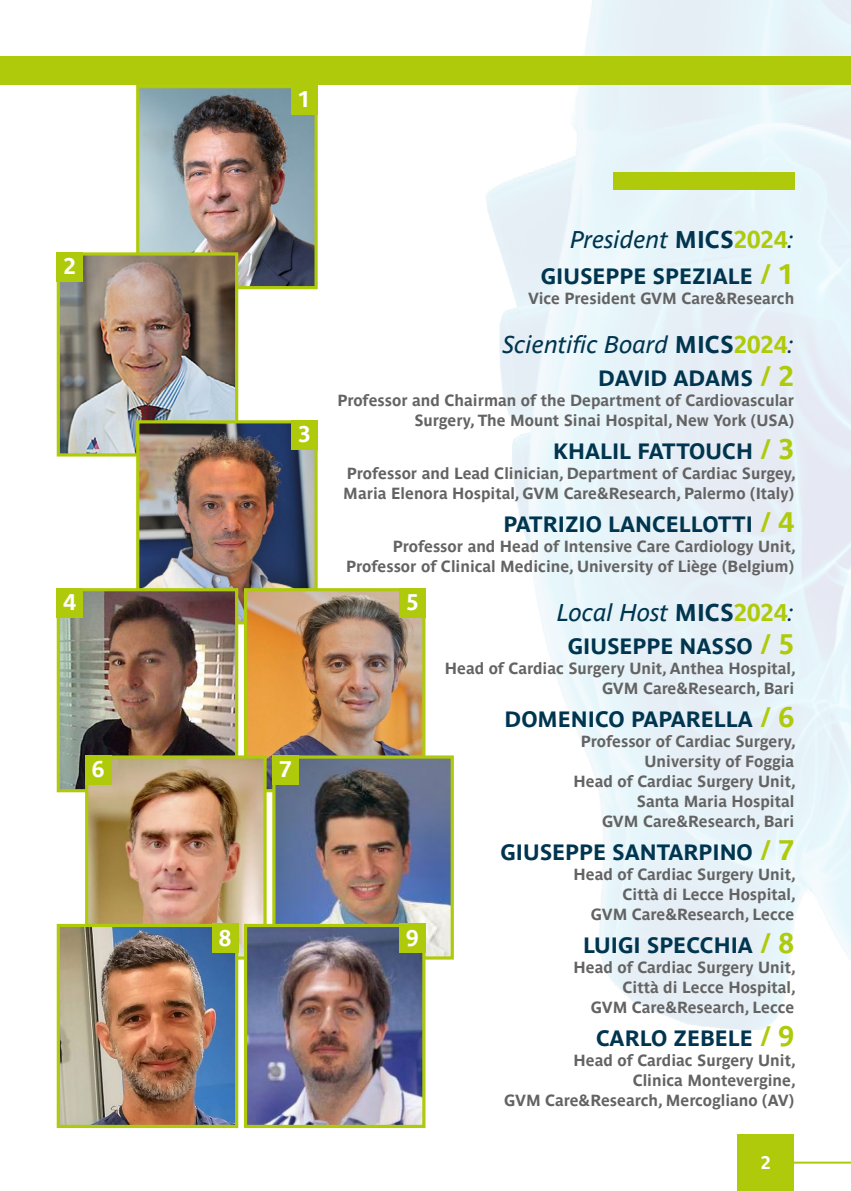
<style>
.page{position:relative;width:851px;height:1191px;background:#fff}
.page>*{position:absolute;margin:0;border:0;box-sizing:border-box;transform-origin:0 0}
.t1{font:italic 24px "Parisine Std";color:#00354f}
.t2{font:700 22.4px "Parisine Std";color:#fff}
.t3{font:700 22px "Parisine Std";color:#00354f}
.t4{font:700 18px "Parisine Std";color:#fff}
.t5{font:700 16px/20px "Parisine Std";color:#646363;text-align:right}
.s1{font-weight:700;font-style:normal}
.s2{font-weight:700;font-style:normal;color:#afca0b}
.s3{font-size:28px;color:#afca0b}
</style>
<div class="page">
<img style="left:0;top:0;width:850px;height:1164px">
<div style="left:737px;top:1134px;width:57px;height:57px;background:#afca0b"></div>
<hr style="left:791px;top:1161px;width:59px;height:2px;background:#afca0b">
<div style="left:0;top:57px;width:850px;height:28px;background:#afca0b"></div>
<img style="left:140px;top:89px;width:173px;height:196px">
<div style="left:136px;top:85px;width:181px;height:204px;border:3px solid #afca0b"></div>
<div style="left:291px;top:85px;width:26px;height:29px;background:#afca0b"></div>
<div style="left:613px;top:172px;width:181px;height:17px;background:#afca0b"></div>
<img style="left:61px;top:256px;width:173px;height:196px">
<div style="left:57px;top:252px;width:181px;height:204px;border:3px solid #afca0b"></div>
<div style="left:57px;top:252px;width:26px;height:30px;background:#afca0b"></div>
<img style="left:140px;top:424px;width:173px;height:196px">
<div style="left:136px;top:420px;width:181px;height:204px;border:3px solid #afca0b"></div>
<div style="left:291px;top:420px;width:26px;height:29px;background:#afca0b"></div>
<img style="left:61px;top:592px;width:173px;height:196px">
<div style="left:57px;top:588px;width:181px;height:204px;border:3px solid #afca0b"></div>
<div style="left:57px;top:588px;width:26px;height:29px;background:#afca0b"></div>
<img style="left:248px;top:592px;width:173px;height:196px">
<div style="left:244px;top:588px;width:181px;height:204px;border:3px solid #afca0b"></div>
<div style="left:399px;top:588px;width:26px;height:29px;background:#afca0b"></div>
<img style="left:89px;top:759px;width:173px;height:196px">
<div style="left:85px;top:755px;width:181px;height:204px;border:3px solid #afca0b"></div>
<div style="left:85px;top:755px;width:26px;height:29px;background:#afca0b"></div>
<img style="left:276px;top:759px;width:174px;height:196px">
<div style="left:272px;top:755px;width:182px;height:204px;border:3px solid #afca0b"></div>
<div style="left:272px;top:755px;width:26px;height:29px;background:#afca0b"></div>
<img style="left:248px;top:928px;width:173px;height:196px">
<div style="left:244px;top:924px;width:181px;height:204px;border:3px solid #afca0b"></div>
<div style="left:399px;top:924px;width:26px;height:29px;background:#afca0b"></div>
<img style="left:61px;top:928px;width:173px;height:196px">
<div style="left:57px;top:924px;width:181px;height:204px;border:3px solid #afca0b"></div>
<div style="left:212px;top:924px;width:26px;height:29px;background:#afca0b"></div>
<h2 class="t2" style="left:298px;top:86px;width:14px">1</h2>
<h1 class="t1" style="left:570px;top:226px;width:225px">President <span class="s1">MICS</span><span class="s2">2024</span>:</h1>
<h3 class="t3" style="left:540px;top:263px;width:255px">GIUSEPPE SPEZIALE <span class="s3">/ 1</span></h3>
<p class="t5" style="left:528px;top:288px;width:267px">Vice President GVM Care&amp;Research</p>
<h1 class="t1" style="left:502px;top:330px;width:293px">Scientific Board <span class="s1">MICS</span><span class="s2">2024</span>:</h1>
<h3 class="t3" style="left:598px;top:365px;width:197px">DAVID ADAMS <span class="s3">/ 2</span></h3>
<p class="t5" style="left:337px;top:390px;width:458px">Professor and Chairman of the Department of Cardiovascular<br>Surgery, The Mount Sinai Hospital, New York (USA)</p>
<h3 class="t3" style="left:553px;top:438px;width:242px">KHALIL FATTOUCH <span class="s3">/ 3</span></h3>
<p class="t5" style="left:343px;top:463px;width:453px;text-align:left">Professor and Lead Clinician, Department of Cardiac Surgey,<br>Maria Elenora Hospital, GVM Care&amp;Research, Palermo (Italy)</p>
<h3 class="t3" style="left:503px;top:511px;width:292px">PATRIZIO LANCELLOTTI <span class="s3">/ 4</span></h3>
<p class="t5" style="left:346px;top:536px;width:450px">Professor and Head of Intensive Care Cardiology Unit,<br>Professor of Clinical Medicine, University of Liège (Belgium)</p>
<h1 class="t1" style="left:557px;top:598px;width:238px">Local Host <span class="s1">MICS</span><span class="s2">2024</span>:</h1>
<h3 class="t3" style="left:567px;top:633px;width:228px">GIUSEPPE NASSO <span class="s3">/ 5</span></h3>
<p class="t5" style="left:445px;top:658px;width:352px">Head of Cardiac Surgery Unit, Anthea Hospital,<br>GVM Care&amp;Research, Bari</p>
<h3 class="t3" style="left:504px;top:706px;width:291px">DOMENICO PAPARELLA <span class="s3">/ 6</span></h3>
<p class="t5" style="left:573px;top:731px;width:223px">Professor of Cardiac Surgery,<br>University of Foggia<br>Head of Cardiac Surgery Unit,<br>Santa Maria Hospital<br>GVM Care&amp;Research, Bari</p>
<h3 class="t3" style="left:500px;top:839px;width:295px">GIUSEPPE SANTARPINO <span class="s3">/ 7</span></h3>
<p class="t5" style="left:573px;top:864px;width:223px">Head of Cardiac Surgery Unit,<br>Città di Lecce Hospital,<br>GVM Care&amp;Research, Lecce</p>
<h3 class="t3" style="left:583px;top:932px;width:212px">LUIGI SPECCHIA <span class="s3">/ 8</span></h3>
<p class="t5" style="left:573px;top:957px;width:223px">Head of Cardiac Surgery Unit,<br>Città di Lecce Hospital,<br>GVM Care&amp;Research, Lecce</p>
<h3 class="t3" style="left:596px;top:1025px;width:200px">CARLO ZEBELE <span class="s3">/ 9</span></h3>
<p class="t5" style="left:504px;top:1050px;width:293px">Head of Cardiac Surgery Unit,<br>Clinica Montevergine,<br>GVM Care&amp;Research, Mercogliano (AV)</p>
<h2 class="t2" style="left:64px;top:253px;width:14px">2</h2>
<h2 class="t2" style="left:298px;top:421px;width:14px">3</h2>
<h2 class="t2" style="left:64px;top:589px;width:14px">4</h2>
<h2 class="t2" style="left:406px;top:589px;width:14px">5</h2>
<h2 class="t2" style="left:92px;top:756px;width:14px">6</h2>
<h2 class="t2" style="left:279px;top:756px;width:14px">7</h2>
<h2 class="t2" style="left:219px;top:925px;width:14px">8</h2>
<h2 class="t2" style="left:406px;top:925px;width:14px">9</h2>
<p class="t4" style="left:760px;top:1152px;width:12px">2</p>
</div>
